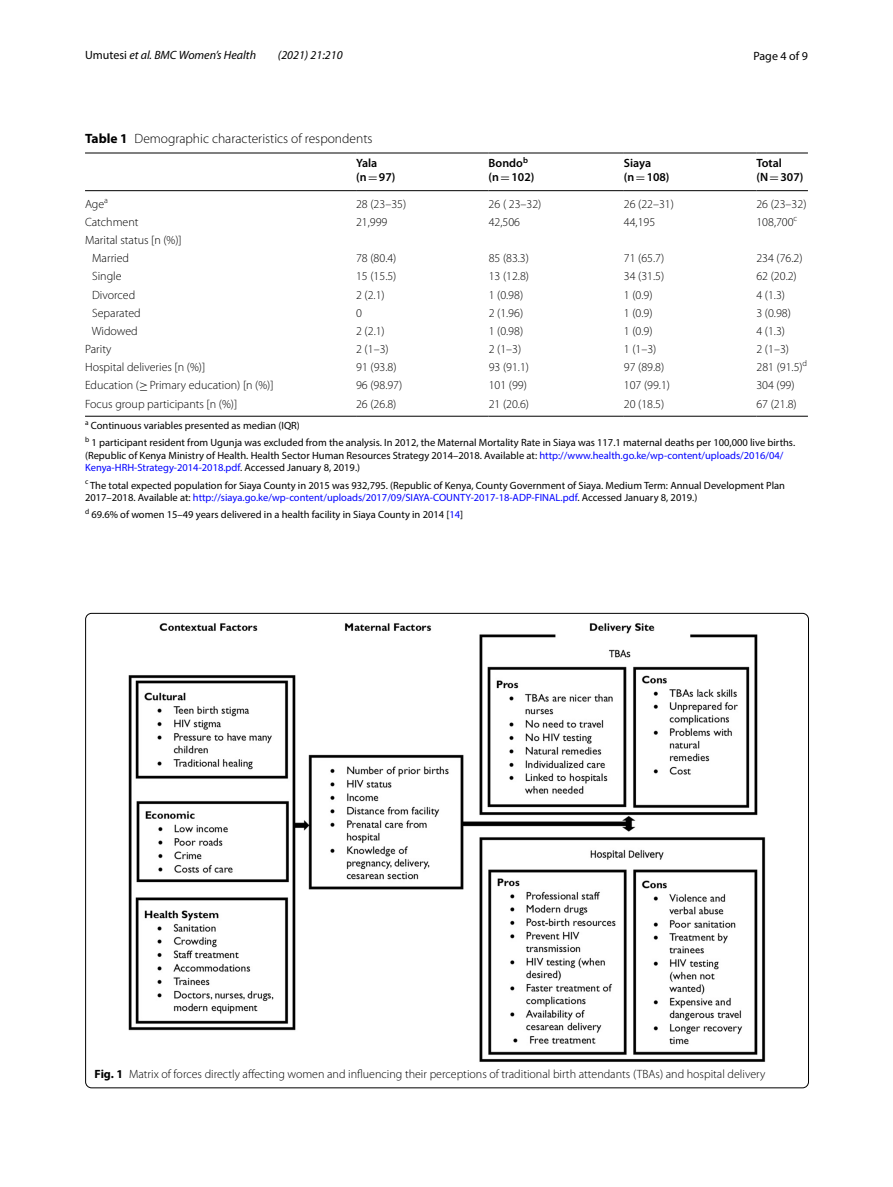
<style>
.page{position:relative;width:893px;height:1187px;background:#fff}
.page>*{position:absolute;margin:0;border:0;box-sizing:border-box;transform-origin:0 0}
.t1{font:300 13.5px "Myriad Pro";color:#000}
.t2{font:300 12px/18.1px "Myriad Pro";color:#000}
.t3{font:600 12px/13.5px "Myriad Pro";color:#000}
.t4{font:italic 12px "Myriad Pro";color:#000}
.t5{font:12px "Myriad Pro";color:#000}
.t6{font:10.5px/12.8px "Myriad Pro";color:#000}
.s1{font-style:normal}
.s2{font-weight:700}
.s3{font-family:"MTSY";font-weight:400}
.s4{color:#00f}
</style>
<div class="page">
<hr style="left:85px;top:153px;width:271px;height:1px;background:#000">
<hr style="left:85px;top:190px;width:271px;height:1px;background:#000">
<hr style="left:356px;top:153px;width:133px;height:1px;background:#000">
<hr style="left:356px;top:190px;width:133px;height:1px;background:#000">
<hr style="left:489px;top:153px;width:135px;height:1px;background:#000">
<hr style="left:489px;top:190px;width:135px;height:1px;background:#000">
<hr style="left:624px;top:153px;width:132px;height:1px;background:#000">
<hr style="left:624px;top:190px;width:132px;height:1px;background:#000">
<hr style="left:756px;top:153px;width:52px;height:1px;background:#000">
<hr style="left:756px;top:190px;width:52px;height:1px;background:#000">
<hr style="left:85px;top:416px;width:271px;height:1px;background:#000">
<hr style="left:356px;top:416px;width:133px;height:1px;background:#000">
<hr style="left:489px;top:416px;width:135px;height:1px;background:#000">
<hr style="left:624px;top:416px;width:132px;height:1px;background:#000">
<hr style="left:756px;top:416px;width:52px;height:1px;background:#000">
<img style="left:128px;top:623px;width:638px;height:439px">
<p class="t4" style="left:85px;top:48px;width:173px"><span class="s1">Umutesi</span> et al. BMC Women’s Health</p>
<p class="t4" style="left:278px;top:48px;width:66px">(2021) 21:210</p>
<p class="t5" style="left:753px;top:48px;width:56px">Page 4 of 9</p>
<p class="t1" style="left:85px;top:131px;width:289px"><span class="s2">Table 1</span> Demographic characteristics of respondents</p>
<p class="t3" style="left:356px;top:156px;width:41px">Yala (n<span class="s3">=</span>97)</p>
<p class="t3" style="left:489px;top:156px;width:47px">Bondo<sup>b </sup>(n<span class="s3">=</span>102)</p>
<p class="t3" style="left:624px;top:156px;width:47px">Siaya (n<span class="s3">=</span>108)</p>
<p class="t3" style="left:756px;top:156px;width:48px">Total (N<span class="s3">=</span>307)</p>
<p class="t2" style="left:85px;top:195px;width:25px">Age<sup>a</sup></p>
<p class="t2" style="left:356px;top:195px;width:52px">28 (23–35)</p>
<p class="t2" style="left:489px;top:195px;width:54px">26 ( 23–32)</p>
<p class="t2" style="left:624px;top:195px;width:52px">26 (22–31)</p>
<p class="t2" style="left:756px;top:195px;width:52px">26 (23–32)</p>
<p class="t2" style="left:85px;top:213px;width:55px">Catchment</p>
<p class="t2" style="left:356px;top:213px;width:33px">21,999</p>
<p class="t2" style="left:489px;top:213px;width:33px">42,506</p>
<p class="t2" style="left:624px;top:213px;width:33px">44,195</p>
<p class="t2" style="left:756px;top:213px;width:42px">108,700<sup>c</sup></p>
<p class="t2" style="left:92px;top:231px;width:91px;text-indent:-7px">Marital status [n (%)]<br>Married</p>
<p class="t2" style="left:356px;top:249px;width:42px">78 (80.4)</p>
<p class="t2" style="left:489px;top:249px;width:42px">85 (83.3)</p>
<p class="t2" style="left:624px;top:249px;width:42px">71 (65.7)</p>
<p class="t2" style="left:756px;top:249px;width:48px">234 (76.2)</p>
<p class="t2" style="left:92px;top:267px;width:31px">Single</p>
<p class="t2" style="left:356px;top:267px;width:42px">15 (15.5)</p>
<p class="t2" style="left:489px;top:267px;width:42px">13 (12.8)</p>
<p class="t2" style="left:624px;top:267px;width:42px">34 (31.5)</p>
<p class="t2" style="left:756px;top:267px;width:42px">62 (20.2)</p>
<p class="t2" style="left:92px;top:286px;width:45px">Divorced</p>
<p class="t2" style="left:356px;top:286px;width:30px">2 (2.1)</p>
<p class="t2" style="left:489px;top:286px;width:36px">1 (0.98)</p>
<p class="t2" style="left:624px;top:286px;width:30px">1 (0.9)</p>
<p class="t2" style="left:756px;top:286px;width:30px">4 (1.3)</p>
<p class="t2" style="left:92px;top:304px;width:50px">Separated</p>
<p class="t2" style="left:356px;top:304px;width:7px">0</p>
<p class="t2" style="left:489px;top:304px;width:36px">2 (1.96)</p>
<p class="t2" style="left:624px;top:304px;width:30px">1 (0.9)</p>
<p class="t2" style="left:756px;top:304px;width:36px">3 (0.98)</p>
<p class="t2" style="left:92px;top:322px;width:48px">Widowed</p>
<p class="t2" style="left:356px;top:322px;width:30px">2 (2.1)</p>
<p class="t2" style="left:489px;top:322px;width:36px">1 (0.98)</p>
<p class="t2" style="left:624px;top:322px;width:30px">1 (0.9)</p>
<p class="t2" style="left:756px;top:322px;width:30px">4 (1.3)</p>
<p class="t2" style="left:85px;top:340px;width:28px">Parity</p>
<p class="t2" style="left:356px;top:340px;width:34px">2 (1–3)</p>
<p class="t2" style="left:489px;top:340px;width:34px">2 (1–3)</p>
<p class="t2" style="left:624px;top:340px;width:34px">1 (1–3)</p>
<p class="t2" style="left:756px;top:340px;width:34px">2 (1–3)</p>
<p class="t2" style="left:85px;top:358px;width:122px">Hospital deliveries [n (%)]</p>
<p class="t2" style="left:356px;top:358px;width:42px">91 (93.8)</p>
<p class="t2" style="left:489px;top:358px;width:42px">93 (91.1)</p>
<p class="t2" style="left:624px;top:358px;width:42px">97 (89.8)</p>
<p class="t2" style="left:756px;top:358px;width:52px">281 (91.5)<sup>d</sup></p>
<p class="t2" style="left:85px;top:376px;width:190px">Education (<span class="s3">≥</span>Primary education) [n (%)]</p>
<p class="t2" style="left:356px;top:376px;width:48px">96 (98.97)</p>
<p class="t2" style="left:489px;top:376px;width:40px">101 (99)</p>
<p class="t2" style="left:624px;top:376px;width:48px">107 (99.1)</p>
<p class="t2" style="left:756px;top:376px;width:40px">304 (99)</p>
<p class="t2" style="left:85px;top:395px;width:154px">Focus group participants [n (%)]</p>
<p class="t2" style="left:356px;top:395px;width:42px">26 (26.8)</p>
<p class="t2" style="left:489px;top:395px;width:42px">21 (20.6)</p>
<p class="t2" style="left:624px;top:395px;width:42px">20 (18.5)</p>
<p class="t2" style="left:756px;top:395px;width:42px">67 (21.8)</p>
<p class="t6" style="left:85px;top:417px;width:712px;line-height:17px"><sup>a</sup> Continuous variables presented as median (IQR)<br><sup>b</sup> 1 participant resident from Ugunja was excluded from the analysis. In 2012, the Maternal Mortality Rate in Siaya was 117.1 maternal deaths per 100,000 live births.</p>
<p class="t6" style="left:85px;top:448px;width:700px">(Republic of Kenya Ministry of Health. Health Sector Human Resources Strategy 2014–2018. Available at: <span class="s4">http://www.health.go.ke/wp-content/uploads/2016/04/<br>Kenya-HRH-Strategy-2014-2018.pdf</span>. Accessed January 8, 2019.)</p>
<p class="t6" style="left:85px;top:478px;width:701px"><sup>c</sup> The total expected population for Siaya County in 2015 was 932,795. (Republic of Kenya, County Government of Siaya. Medium Term: Annual Development Plan<br>2017–2018. Available at: <span class="s4">http://siaya.go.ke/wp-content/uploads/2017/09/SIAYA-COUNTY-2017-18-ADP-FINAL.pdf</span>. Accessed January 8, 2019.)</p>
<p class="t6" style="left:85px;top:508px;width:380px"><sup>d</sup> 69.6% of women 15–49 years delivered in a health facility in Siaya County in 2014 [<span class="s4">14</span>]</p>
<p class="t2" style="left:95px;top:1065px;width:672px"><span class="s2">Fig. 1</span> Matrix of forces directly affecting women and influencing their perceptions of traditional birth attendants (TBAs) and hospital delivery</p>
</div>
